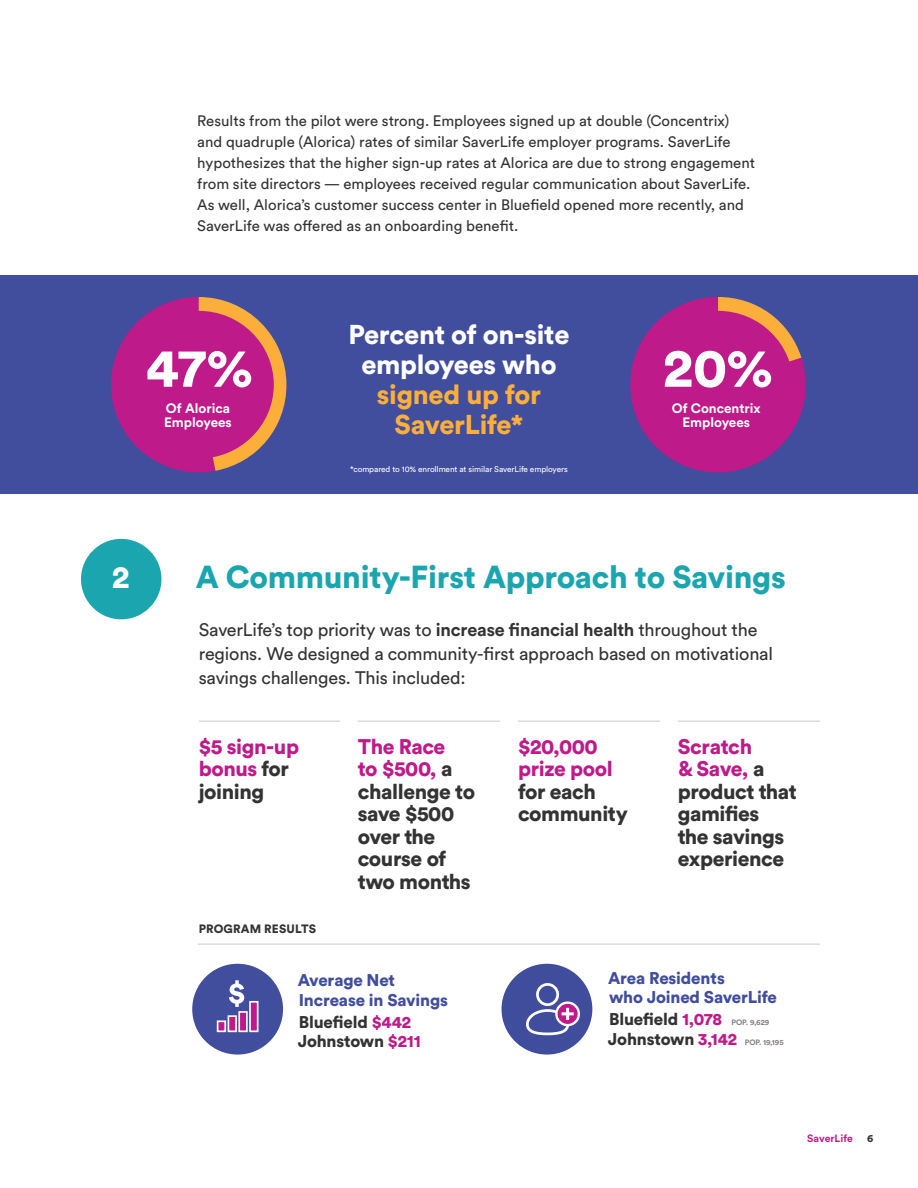
<style>
.page{position:relative;width:918px;height:1188px;background:#fff}
.page>*{position:absolute;margin:0;border:0;box-sizing:border-box;transform-origin:0 0}
.Infographics-white_p{font:900 54.15px "Circular Std";color:#fff}
.Infographics-white_p-2{font:900 54.15px "Circular Std";color:#fff}
.Text_in_circles{font:900 31.5px "Circular Std";letter-spacing:-.01em;color:#1ba5af}
.Text_in_circles-2{font:900 31.5px "Circular Std";color:#fff}
.Small_subheader_-_gr{font:900 27px/30px "Circular Std";letter-spacing:-.01em;color:#fff;text-align:center}
.Circle_SUBS{font:900 21px/22.5px "Circular Std";letter-spacing:-.02em;color:#323332}
.Circle_SUBS-2{font:900 21px/22.5px "Circular Std";letter-spacing:-.02em;color:#bf1a8a}
.t1{font:18px/24px "Circular Std";letter-spacing:-.01em;color:#323332}
.Circle_SUBS-3{font:900 16.8px/19.6px "Circular Std";letter-spacing:-.01em;color:#414d9d}
.Circle_SUBS-4{font:900 16.8px "Circular Std";letter-spacing:-.01em;color:#323332}
.body_text_-_grey_10p{font:15px/21px "Circular Std";color:#323332}
.Infographics-smaller{font:700 13.5px/13.8px "Circular Std";color:#fff;text-align:center}
.Text_in_circles-3{font:900 12px "Circular Std";letter-spacing:.01em;color:#323332}
.t2{font:700 10.5px "Circular Std";color:#bf1a8a}
.t3{font:900 10.5px "Circular Std";color:#323332}
.t4{font:8.25px "Circular Std";letter-spacing:-.01em;color:#fff}
.Circle_SUBS-5{font:700 7.65px "Circular Std";letter-spacing:-.01em;color:#837f7e}
.s1{color:#fbae39}
.s2{font-weight:700}
.s3{color:#323332}
.s4{color:#bf1a8a}
</style>
<div class="page">
<div style="left:81px;top:539px;width:80px;height:80px;background:#1ba5af;border-radius:50%"></div>
<div style="left:0;top:275px;width:918px;height:219px;background:#414d9d"></div>
<svg style="left:111px;top:297px;width:175px;height:176px"></svg>
<div style="left:124px;top:311px;width:150px;height:148px;background:#bf1a8a;border-radius:50%"></div>
<svg style="left:630px;top:297px;width:176px;height:176px"></svg>
<div style="left:643px;top:311px;width:150px;height:148px;background:#bf1a8a;border-radius:50%"></div>
<hr style="left:199px;top:720px;width:141px;height:2px;background:#deddde">
<hr style="left:678px;top:720px;width:142px;height:2px;background:#deddde">
<hr style="left:518px;top:720px;width:142px;height:2px;background:#deddde">
<hr style="left:358px;top:720px;width:142px;height:2px;background:#deddde">
<div style="left:502px;top:964px;width:90px;height:91px;background:#404d9c;border-radius:50%"></div>
<div style="left:555px;top:1001px;width:25px;height:25px;background:#fff;border-radius:50%"></div>
<svg style="left:526px;top:983px;width:52px;height:53px"></svg>
<div style="left:192px;top:964px;width:91px;height:91px;background:#414d9d;border-radius:50%"></div>
<svg style="left:229px;top:980px;width:15px;height:27px"></svg>
<div style="left:217px;top:1020px;width:9px;height:12px;background:#bf1a8a;border:2px solid #fff"></div>
<div style="left:228px;top:1015px;width:9px;height:17px;background:#bf1a8a;border:2px solid #fff"></div>
<div style="left:238px;top:1011px;width:10px;height:21px;background:#bf1a8a;border:2px solid #fff"></div>
<div style="left:249px;top:1001px;width:10px;height:31px;background:#bf1a8a;border:2px solid #fff"></div>
<hr style="left:198px;top:943px;width:622px;height:2px;background:#deddde">
<p class="body_text_-_grey_10p" style="left:197px;top:110px;width:559px">Results from the pilot were strong. Employees signed up at double (Concentrix) and quadruple (Alorica) rates of similar SaverLife employer programs. SaverLife hypothesizes that the higher sign-up rates at Alorica are due to strong engagement from site directors — employees received regular communication about SaverLife.<br>As well, Alorica’s customer success center in Bluefield opened more recently, and SaverLife was offered as an onboarding benefit.</p>
<p class="Infographics-white_p" style="left:146px;top:332px;width:109px">47%</p>
<p class="Infographics-smaller" style="left:166px;top:401px;width:66px">Of Alorica</p>
<p class="Infographics-smaller" style="left:164px;top:415px;width:69px">Employees</p>
<p class="Small_subheader_-_gr" style="left:349px;top:319px;width:222px">Percent of on-site employees who <span class="s1">signed up for<br>SaverLife*</span></p>
<p class="t4" style="left:350px;top:465px;width:219px">*compared to 10% enrollment at similar SaverLife employers</p>
<p class="Infographics-white_p-2" style="left:663px;top:332px;width:112px">20%</p>
<p class="Infographics-smaller" style="left:672px;top:401px;width:90px">Of Concentrix<br>Employees</p>
<p class="Text_in_circles-2" style="left:112px;top:556px;width:19px">2</p>
<p class="Text_in_circles" style="left:196px;top:556px;width:592px">A Community-First Approach to Savings</p>
<p class="t1" style="left:199px;top:617px;width:576px">SaverLife’s top priority was to <span class="s2">increase financial health</span> throughout the regions. We designed a community-first approach based on motivational savings challenges. This included:</p>
<p class="Circle_SUBS-2" style="left:199px;top:735px;width:102px">$5 sign-up bonus <span class="s3">for joining</span></p>
<p class="Circle_SUBS" style="left:678px;top:735px;width:121px"><span class="s4">Scratch<br>&amp; Save,</span> a product that gamifies<br>the savings experience</p>
<p class="Circle_SUBS-2" style="left:518px;top:735px;width:112px">$20,000 prize pool <span class="s3">for each community</span></p>
<p class="Circle_SUBS" style="left:358px;top:735px;width:119px"><span class="s4">The Race<br>to $500,</span> a challenge to save $500 over the course of two months</p>
<p class="Text_in_circles-3" style="left:199px;top:921px;width:119px">PROGRAM RESULTS</p>
<p class="Circle_SUBS-3" style="left:298px;top:970px;width:152px">Average Net<br>Increase in Savings</p>
<p class="Circle_SUBS-4" style="left:299px;top:1011px;width:114px">Bluefield <span class="s4">$442</span></p>
<p class="Circle_SUBS-4" style="left:298px;top:1030px;width:125px">Johnstown <span class="s4">$211</span></p>
<p class="Circle_SUBS-3" style="left:608px;top:967px;width:170px">Area Residents<br>who Joined SaverLife</p>
<p class="Circle_SUBS-5" style="left:732px;top:1018px;width:39px">POP. 9,629</p>
<p class="Circle_SUBS-5" style="left:745px;top:1038px;width:40px">POP. 19,195</p>
<p class="Circle_SUBS-4" style="left:609px;top:1008px;width:115px">Bluefield <span class="s4">1,078</span></p>
<p class="Circle_SUBS-4" style="left:608px;top:1028px;width:131px">Johnstown <span class="s4">3,142</span></p>
<p class="t2" style="left:807px;top:1132px;width:47px">SaverLife</p>
<p class="t3" style="left:867px;top:1132px;width:8px">6</p>
</div>
